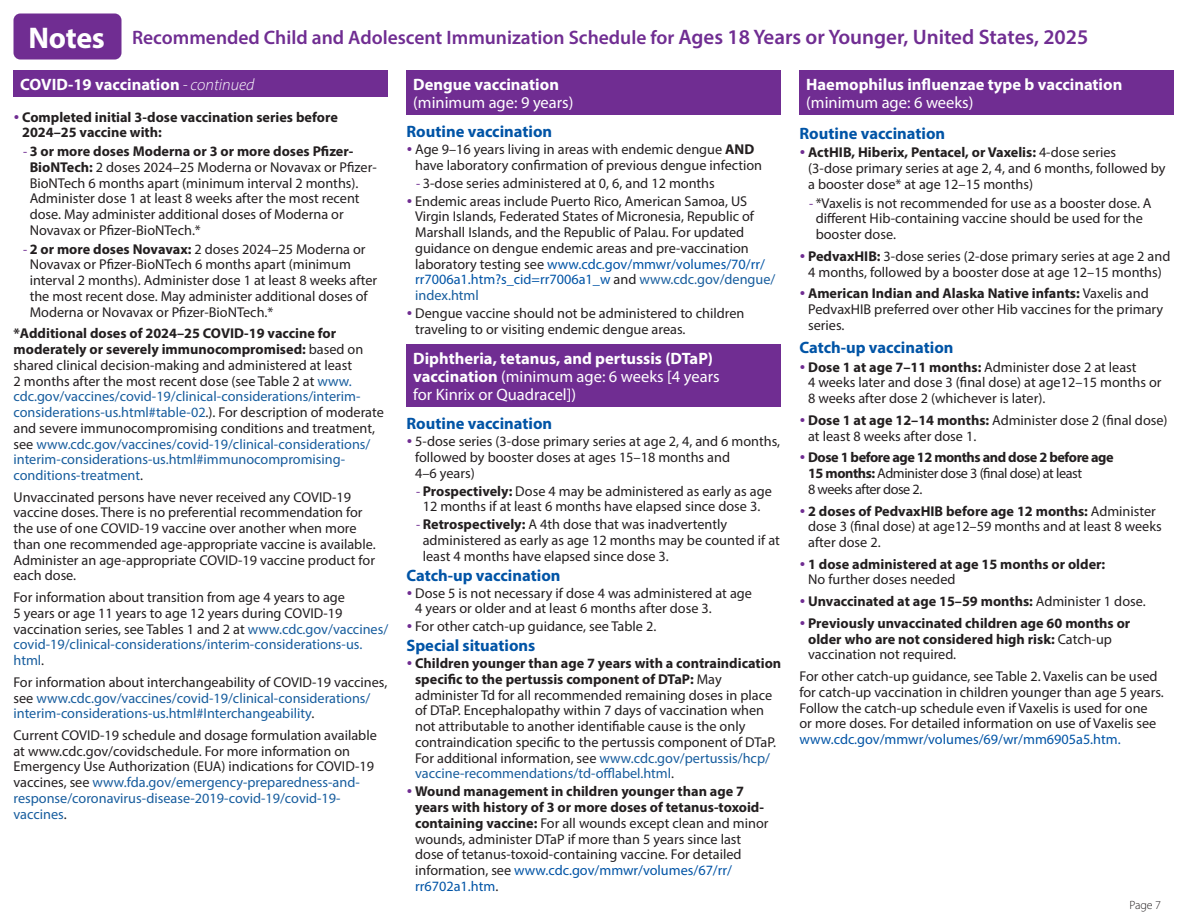
<style>
.page{position:relative;width:1188px;height:918px;background:#fff}
.page>*{position:absolute;margin:0;border:0;box-sizing:border-box;transform-origin:0 0}
.t1{font:600 19.5px "Myriad Pro";color:#702d92}
.t2{font:700 16.5px/18px "Myriad Pro";color:#fff}
.t3{font:700 16.5px "Myriad Pro";color:#0154a6}
.t4{font:16.5px "Myriad Pro";color:#fff}
.t5{font:14.25px/15.8px "Myriad Pro";color:#231f20}
.t6{font:14.25px/15.8px "Myriad Pro";color:#175d9e}
.t7{font:700 14.25px/15.8px "Myriad Pro";color:#231f20}
.t8{font:14.25px/15.8px "Myriad Pro";letter-spacing:-.03em;color:#231f20}
.t9{font:14.25px "Myriad Pro";color:#0154a6}
.t10{font:300 12px "Myriad Pro";color:#231f20}
.s1{font-weight:700;font-size:30px;color:#fff}
.s2{font-size:21px}
.s3{font-weight:300;font-style:italic}
.s4{font-size:13.5px;color:#702d92}
.s5{font-weight:700}
.s6{font-weight:700;color:#231f20}
.s7{color:#231f20}
.s8{color:#175d9e}
.s9{color:#0154a6}
.s10{font-weight:400}
</style>
<div class="page">
<div style="left:14px;top:14px;width:108px;height:46px;background:#702d92;border-radius:7px"></div>
<div style="left:406px;top:71px;width:376px;height:44px;background:#702d92"></div>
<div style="left:406px;top:345px;width:376px;height:62px;background:#702d92"></div>
<div style="left:800px;top:71px;width:374px;height:44px;background:#702d92"></div>
<div style="left:14px;top:70px;width:374px;height:27px;background:#702d92"></div>
<h1 class="t1" style="left:29px;top:25px;width:1061px"><span class="s1">Notes</span> Recommended Child and Adolescent Immunization Schedule for <span class="s2">Ages 18 Years or Younger, United States, 2025</span></h1>
<p class="t2" style="left:20px;top:75px;width:236px">COVID-19 vaccination <span class="s3">- continued</span></p>
<p class="t7" style="left:22px;top:109px;width:317px">Completed initial 3-dose vaccination series before<br>2024–25 vaccine with:</p>
<p class="t5" style="left:30px;top:143px;width:349px;text-indent:-6px"><span class="s4">-</span> <span class="s5">3 or more doses Moderna or 3 or more doses Pfizer-BioNTech:</span> 2 doses 2024–25 Moderna or Novavax or Pfizer-BioNTech 6 months apart (minimum interval 2 months).<br>Administer dose 1 at least 8 weeks after the most recent dose. May administer additional doses of Moderna or Novavax or Pfizer-BioNTech.*</p>
<p class="t5" style="left:30px;top:241px;width:349px;text-indent:-6px"><span class="s4">-</span> <span class="s5">2 or more doses Novavax:</span> 2 doses 2024–25 Moderna or Novavax or Pfizer-BioNTech 6 months apart (minimum interval 2 months). Administer dose 1 at least 8 weeks after the most recent dose. May administer additional doses of Moderna or Novavax or Pfizer-BioNTech.*</p>
<p class="t6" style="left:13px;top:325px;width:372px"><span class="s6">*Additional doses of 2024–25 COVID-19 vaccine for moderately or severely immunocompromised:</span> <span class="s7">based on shared clinical decision-making and administered at least<br>2 months after the most recent dose (see Table 2 at</span> www. cdc.gov/vaccines/covid-19/clinical-considerations/interim&shy;considerations-us.html#table-02<span class="s7">.). For description of moderate and severe immunocompromising conditions and treatment, see</span> www.cdc.gov/vaccines/covid-19/clinical-considerations/ interim-considerations-us.html#immunocompromising&shy;conditions-treatment<span class="s7">.</span></p>
<p class="t5" style="left:13px;top:489px;width:364px">Unvaccinated persons have never received any COVID-19 vaccine doses. There is no preferential recommendation for the use of one COVID-19 vaccine over another when more than one recommended age-appropriate vaccine is available.<br>Administer an age-appropriate COVID-19 vaccine product for each dose.</p>
<p class="t5" style="left:13px;top:589px;width:376px">For information about transition from age 4 years to age<br>5 years or age 11 years to age 12 years during COVID-19 vaccination series, see Tables 1 and 2 at <span class="s8">www.cdc.gov/vaccines/ covid-19/clinical-considerations/interim-considerations-us. html</span>.</p>
<p class="t6" style="left:13px;top:674px;width:375px"><span class="s7">For information about interchangeability of COVID-19 vaccines, see</span> www.cdc.gov/vaccines/covid-19/clinical-considerations/ interim-considerations-us.html#Interchangeability<span class="s7">.</span></p>
<p class="t5" style="left:13px;top:727px;width:365px">Current COVID-19 schedule and dosage formulation available at www.cdc.gov/covidschedule. For more information on Emergency Use Authorization (EUA) indications for COVID-19 vaccines, see <span class="s8">www.fda.gov/emergency-preparedness-and&shy;response/coronavirus-disease-2019-covid-19/covid-19- vaccines</span>.</p>
<p class="t2" style="left:413px;top:75px;width:147px">Dengue vaccination</p>
<p class="t4" style="left:413px;top:92px;width:162px">(minimum age: 9 years)</p>
<p class="t3" style="left:407px;top:121px;width:147px">Routine vaccination</p>
<p class="t5" style="left:415px;top:141px;width:349px">Age 9–16 years living in areas with endemic dengue <span class="s5">AND </span>have laboratory confirmation of previous dengue infection</p>
<p class="t5" style="left:415px;top:174px;width:334px;line-height:17.9px"><span class="s4">-</span> 3-dose series administered at 0, 6, and 12 months<br>Endemic areas include Puerto Rico, American Samoa, US</p>
<p class="t5" style="left:415px;top:209px;width:362px">Virgin Islands, Federated States of Micronesia, Republic of Marshall Islands, and the Republic of Palau. For updated guidance on dengue endemic areas and pre-vaccination laboratory testing see <span class="s9">www.cdc.gov/mmwr/volumes/70/rr/ rr7006a1.htm?s_cid=rr7006a1_w</span> and <span class="s8">www.cdc.gov/dengue/ index.html</span></p>
<p class="t5" style="left:415px;top:305px;width:331px">Dengue vaccine should not be administered to children traveling to or visiting endemic dengue areas.</p>
<p class="t2" style="left:413px;top:349px;width:308px">Diphtheria, tetanus, and pertussis (DTaP) vaccination <span class="s10">(minimum age: 6 weeks [4 years for Kinrix or Quadracel])</span></p>
<p class="t3" style="left:407px;top:413px;width:147px">Routine vaccination</p>
<p class="t5" style="left:415px;top:433px;width:367px">5-dose series (3-dose primary series at age 2, 4, and 6 months, followed by booster doses at ages 15–18 months and<br>4–6 years)</p>
<p class="t5" style="left:416px;top:483px;width:357px;text-align:center"><span class="s4">-</span> <span class="s5">Prospectively:</span> Dose 4 may be administered as early as age<br>12 months if at least 6 months have elapsed since dose 3.</p>
<p class="t5" style="left:423px;top:516px;width:359px;text-indent:-6px"><span class="s4">-</span> <span class="s5">Retrospectively:</span> A 4th dose that was inadvertently administered as early as age 12 months may be counted if at least 4 months have elapsed since dose 3.</p>
<p class="t3" style="left:406px;top:565px;width:156px">Catch-up vaccination</p>
<p class="t5" style="left:415px;top:585px;width:338px">Dose 5 is not necessary if dose 4 was administered at age<br>4 years or older and at least 6 months after dose 3.</p>
<p class="t5" style="left:415px;top:618px;width:243px">For other catch-up guidance, see Table 2.</p>
<p class="t3" style="left:406px;top:635px;width:130px">Special situations</p>
<p class="t5" style="left:415px;top:655px;width:368px"><span class="s5">Children younger than age 7 years with a contraindication specific to the pertussis component of DTaP:</span> May administer Td for all recommended remaining doses in place of DTaP. Encephalopathy within 7 days of vaccination when not attributable to another identifiable cause is the only contraindication specific to the pertussis component of DTaP.<br>For additional information, see <span class="s8">www.cdc.gov/pertussis/hcp/ vaccine-recommendations/td-offlabel.html</span>.</p>
<p class="t5" style="left:415px;top:783px;width:355px"><span class="s5">Wound management in children younger than age 7 years with history of 3 or more doses of tetanus-toxoid&shy;containing vaccine:</span> For all wounds except clean and minor wounds, administer DTaP if more than 5 years since last dose of tetanus-toxoid-containing vaccine. For detailed information, see <span class="s9">www.cdc.gov/mmwr/volumes/67/rr/ rr6702a1.htm</span>.</p>
<p class="t2" style="left:806px;top:75px;width:318px">Haemophilus influenzae type b vaccination</p>
<p class="t4" style="left:806px;top:92px;width:169px">(minimum age: 6 weeks)</p>
<p class="t3" style="left:800px;top:122px;width:147px">Routine vaccination</p>
<p class="t5" style="left:808px;top:145px;width:359px"><span class="s5">ActHIB, Hiberix, Pentacel, or Vaxelis:</span> 4-dose series<br>(3-dose primary series at age 2, 4, and 6 months, followed by a booster dose* at age 12–15 months)</p>
<p class="t5" style="left:816px;top:195px;width:338px;text-indent:-6px"><span class="s4">-</span> *Vaxelis is not recommended for use as a booster dose. A different Hib-containing vaccine should be used for the booster dose.</p>
<p class="t5" style="left:808px;top:248px;width:364px"><span class="s5">PedvaxHIB:</span> 3-dose series (2-dose primary series at age 2 and<br>4 months, followed by a booster dose at age 12–15 months)</p>
<p class="t5" style="left:808px;top:285px;width:357px"><span class="s5">American Indian and Alaska Native infants:</span> Vaxelis and<br>PedvaxHIB preferred over other Hib vaccines for the primary series.</p>
<p class="t3" style="left:800px;top:337px;width:156px">Catch-up vaccination</p>
<p class="t5" style="left:808px;top:359px;width:355px"><span class="s5">Dose 1 at age 7–11 months:</span> Administer dose 2 at least<br>4 weeks later and dose 3 (final dose) at age12–15 months or<br>8 weeks after dose 2 (whichever is later).</p>
<p class="t5" style="left:808px;top:412px;width:361px"><span class="s5">Dose 1 at age 12–14 months:</span> Administer dose 2 (final dose) at least 8 weeks after dose 1.</p>
<p class="t8" style="left:808px;top:449px;width:307px"><span class="s5">Dose 1 before age 12 months and dose 2 before age<br>15 months:</span> Administer dose 3 (final dose) at least<br>8 weeks after dose 2.</p>
<p class="t5" style="left:808px;top:503px;width:355px"><span class="s5">2 doses of PedvaxHIB before age 12 months:</span> Administer dose 3 (final dose) at age12–59 months and at least 8 weeks after dose 2.</p>
<p class="t7" style="left:808px;top:556px;width:299px">1 dose administered at age 15 months or older:</p>
<p class="t7" style="left:808px;top:568px;width:339px;line-height:21.8px"><span class="s10">No further doses needed<br></span>Unvaccinated at age 15–59 months: <span class="s10">Administer 1 dose.<br></span>Previously unvaccinated children age 60 months or</p>
<p class="t7" style="left:808px;top:630px;width:305px">older who are not considered high risk: <span class="s10">Catch-up vaccination not required.</span></p>
<p class="t5" style="left:800px;top:668px;width:366px">For other catch-up guidance, see Table 2. Vaxelis can be used for catch-up vaccination in children younger than age 5 years.<br>Follow the catch-up schedule even if Vaxelis is used for one<br>or more doses. For detailed information on use of Vaxelis see</p>
<p class="t9" style="left:800px;top:730px;width:323px">www.cdc.gov/mmwr/volumes/69/wr/mm6905a5.htm.</p>
<p class="t10" style="left:1130px;top:898px;width:33px">Page 7</p>
</div>
